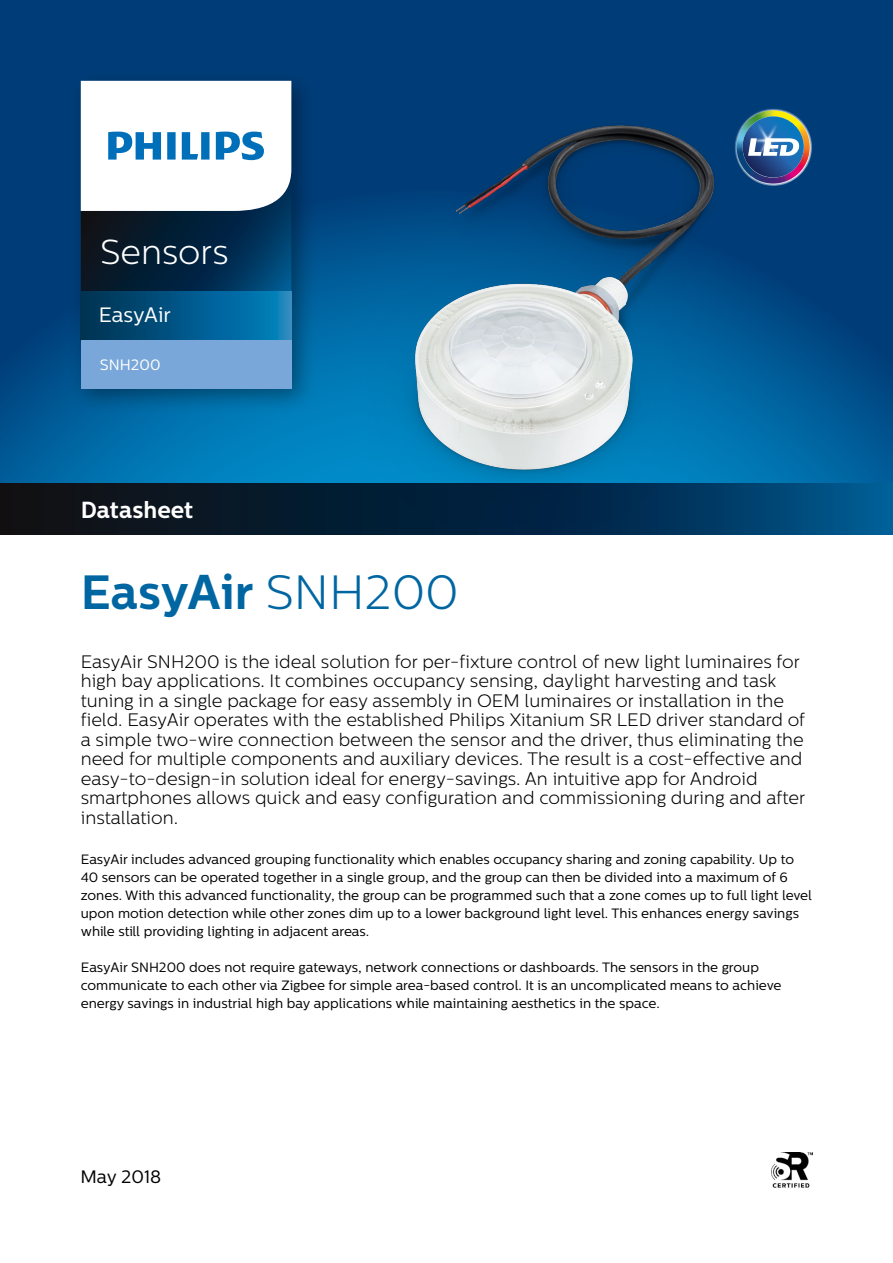
<style>
.page{position:relative;width:893px;height:1263px;background:#fff}
.page>*{position:absolute;margin:0;border:0;box-sizing:border-box;transform-origin:0 0}
.t1{font:700 48px "Centrale Sans";letter-spacing:-.005em;color:#0066a2}
.t2{font:300 34.65px "Centrale Sans";color:#fff}
.t3{font:700 23.25px "Centrale Sans";color:#fff}
.t4{font:20.7px "Centrale Sans";letter-spacing:-.005em;color:#fff}
.t5{font:300 18px/19.5px "Centrale Sans";color:#000}
.t6{font:18px "Centrale Sans";color:#000}
.t7{font:15px "Centrale Sans";color:#fff}
.t8{font:13.5px/18px "Centrale Sans";color:#000}
.s1{font-weight:300}
</style>
<div class="page">
<div style="left:0;top:0;width:893px;height:484px;background:#003d78"></div>
<svg style="left:0;top:221px;width:893px;height:263px"></svg>
<div style="left:68px;top:68px;width:248px;height:346px;background:#000;opacity:.35"></div>
<svg style="left:81px;top:81px;width:210px;height:210px;background:#8da1b0"></svg>
<svg style="left:81px;top:291px;width:210px;height:49px"></svg>
<div style="left:81px;top:340px;width:210px;height:49px;background:#79a7d9"></div>
<svg style="left:0;top:484px;width:893px;height:51px;background:#06263d"></svg>
<svg style="left:789px;top:112px;width:19px;height:71px"></svg>
<img style="left:771px;top:1153px;width:41px;height:34px">
<img style="left:339px;top:108px;width:450px;height:415px">
<h2 class="t2" style="left:100px;top:232px;width:130px">Sensors</h2>
<h3 class="t4" style="left:99px;top:302px;width:74px">EasyAir</h3>
<p class="t7" style="left:100px;top:356px;width:62px">SNH200</p>
<h3 class="t3" style="left:81px;top:496px;width:114px">Datasheet</h3>
<h1 class="t1" style="left:81px;top:563px;width:380px">EasyAir <span class="s1">SNH200</span></h1>
<p class="t5" style="left:81px;top:652px;width:726px">EasyAir SNH200 is the ideal solution for per-fixture control of new light luminaires for high bay applications. It combines occupancy sensing, daylight harvesting and task tuning in a single package for easy assembly in OEM luminaires or installation in the field. EasyAir operates with the established Philips Xitanium SR LED driver standard of a simple two-wire connection between the sensor and the driver, thus eliminating the need for multiple components and auxiliary devices. The result is a cost-effective and easy-to-design-in solution ideal for energy-savings. An intuitive app for Android smartphones allows quick and easy configuration and commissioning during and after installation.</p>
<p class="t8" style="left:81px;top:851px;width:733px">EasyAir includes advanced grouping functionality which enables occupancy sharing and zoning capability. Up to 40 sensors can be operated together in a single group, and the group can then be divided into a maximum of 6 zones. With this advanced functionality, the group can be programmed such that a zone comes up to full light level upon motion detection while other zones dim up to a lower background light level. This enhances energy savings while still providing lighting in adjacent areas.</p>
<p class="t8" style="left:81px;top:959px;width:702px">EasyAir SNH200 does not require gateways, network connections or dashboards. The sensors in the group communicate to each other via Zigbee for simple area-based control. It is an uncomplicated means to achieve energy savings in industrial high bay applications while maintaining aesthetics in the space.</p>
<h3 class="t6" style="left:81px;top:1166px;width:82px">May 2018</h3>
</div>
